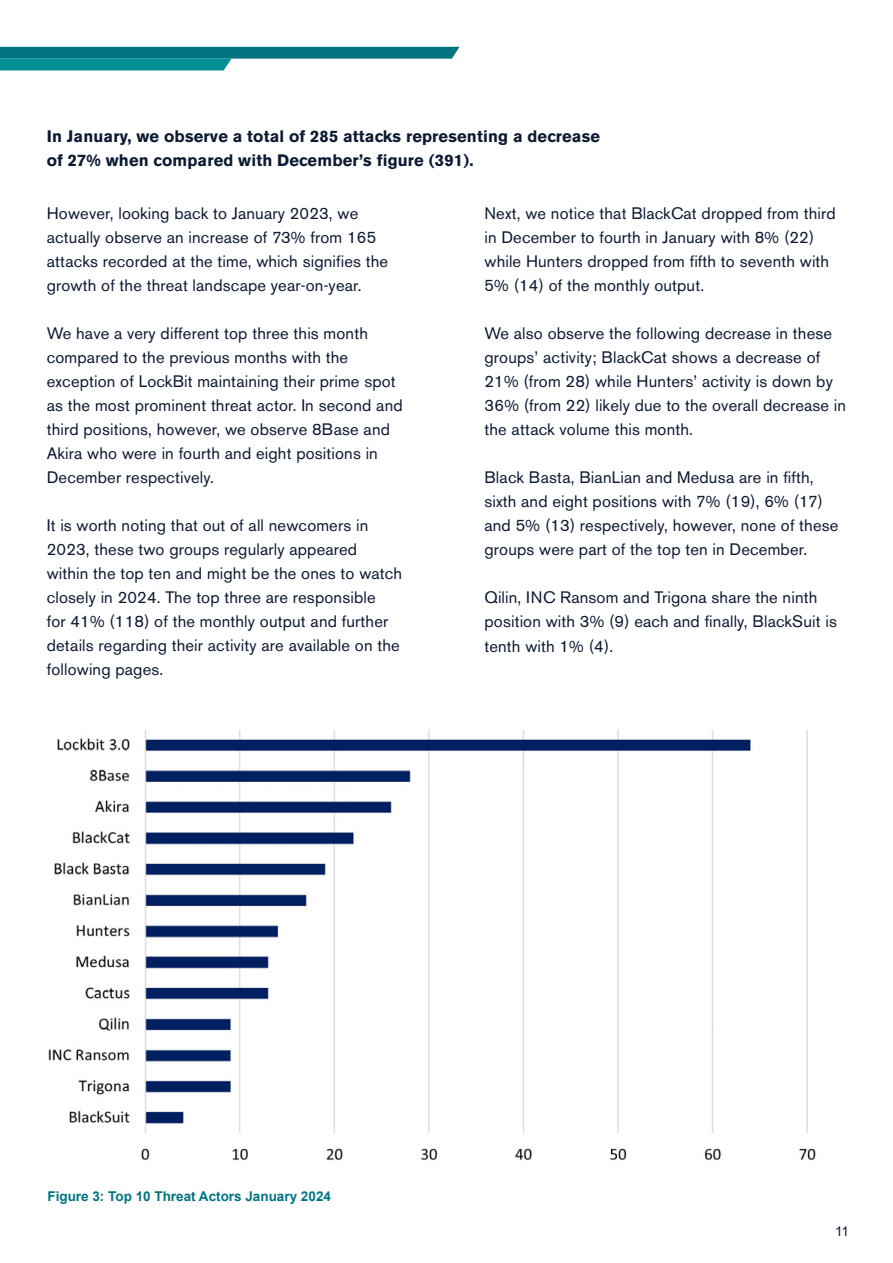
<style>
.page{position:relative;width:893px;height:1263px;background:#fff}
.page>*{position:absolute;margin:0;border:0;box-sizing:border-box;transform-origin:0 0}
.t1{font:16.5px/24px "Akzidenz Grotesk BE";letter-spacing:.01em;color:#0b1932}
.t2{font:700 16.5px/24px "Akzidenz Grotesk BE";letter-spacing:.01em;color:#0b1932}
.t3{font:700 13.5px "Arial";color:#007481}
.t4{font:13.5px "Arial";color:#0b1932}
</style>
<div class="page">
<img style="left:48px;top:729px;width:768px;height:432px">
<svg style="left:0;top:47px;width:460px;height:24px"></svg>
<p class="t2" style="left:47px;top:124px;width:555px">In January, we observe a total of 285 attacks representing a decrease of 27% when compared with December’s figure (391).</p>
<p class="t1" style="left:47px;top:201px;width:343px">However, looking back to January 2023, we actually observe an increase of 73% from 165 attacks recorded at the time, which signifies the growth of the threat landscape year-on-year.</p>
<p class="t1" style="left:47px;top:322px;width:357px">We have a very different top three this month compared to the previous months with the exception of LockBit maintaining their prime spot as the most prominent threat actor. In second and third positions, however, we observe 8Base and Akira who were in fourth and eight positions in December respectively.</p>
<p class="t1" style="left:47px;top:514px;width:357px">It is worth noting that out of all newcomers in 2023, these two groups regularly appeared within the top ten and might be the ones to watch closely in 2024. The top three are responsible<br>for 41% (118) of the monthly output and further details regarding their activity are available on the following pages.</p>
<p class="t1" style="left:484px;top:202px;width:353px">Next, we notice that BlackCat dropped from third in December to fourth in January with 8% (22) while Hunters dropped from fifth to seventh with 5% (14) of the monthly output.</p>
<p class="t1" style="left:484px;top:322px;width:363px">We also observe the following decrease in these groups’ activity; BlackCat shows a decrease of 21% (from 28) while Hunters’ activity is down by 36% (from 22) likely due to the overall decrease in the attack volume this month.</p>
<p class="t1" style="left:484px;top:466px;width:355px">Black Basta, BianLian and Medusa are in fifth, sixth and eight positions with 7% (19), 6% (17) and 5% (13) respectively, however, none of these groups were part of the top ten in December.</p>
<p class="t1" style="left:484px;top:586px;width:354px">Qilin, INC Ransom and Trigona share the ninth position with 3% (9) each and finally, BlackSuit is tenth with 1% (4).</p>
<p class="t3" style="left:47px;top:1186px;width:285px">Figure 3: Top 10 Threat Actors January 2024</p>
<p class="t4" style="left:835px;top:1221px;width:16px">11</p>
</div>
